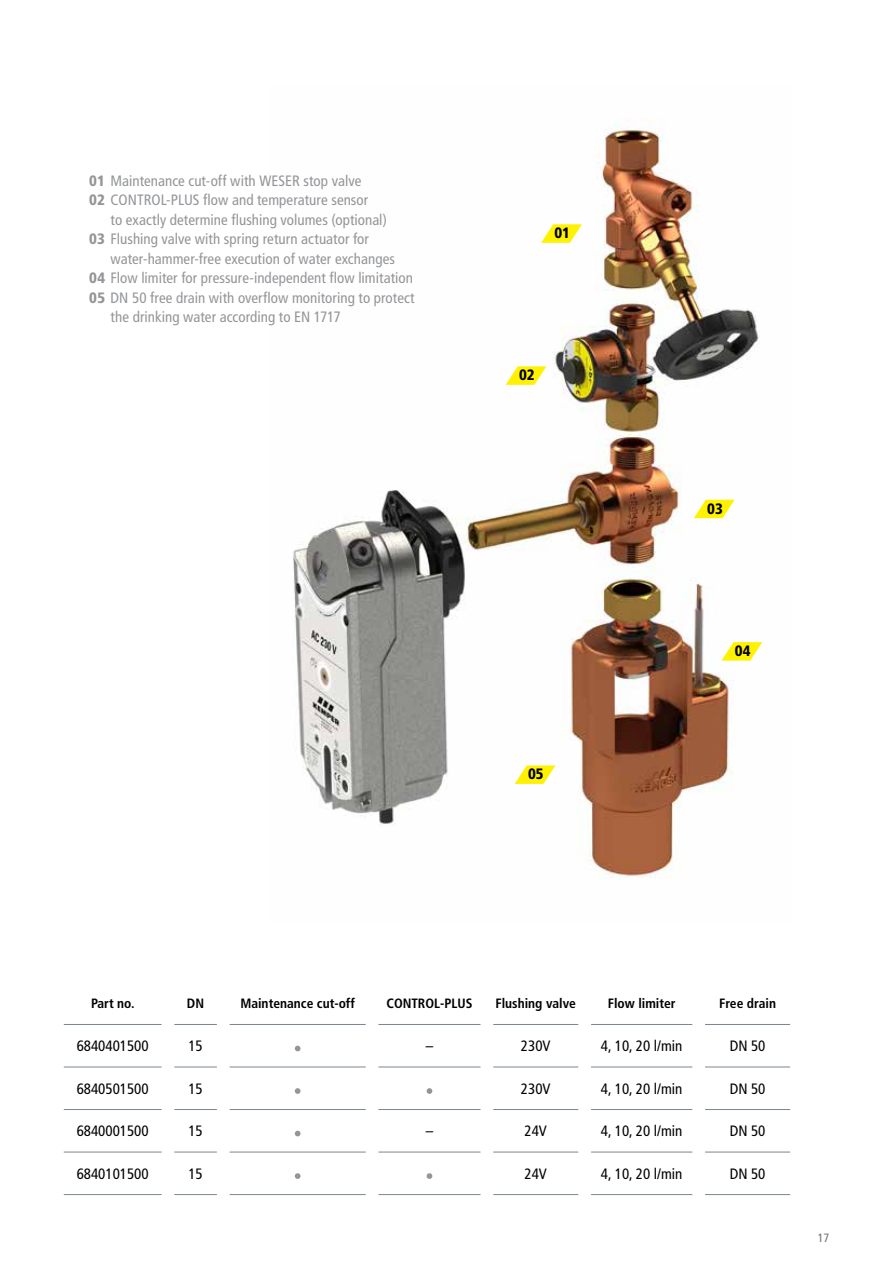
<style>
.page{position:relative;width:893px;height:1263px;background:#fff}
.page>*{position:absolute;margin:0;border:0;box-sizing:border-box;transform-origin:0 0}
.t1{font:condensed 15px "Frutiger";letter-spacing:.005em;color:#939598}
.t2{font:condensed 15px "Frutiger";color:#000}
.t3{font:900 condensed 15px "Frutiger";color:#000}
.t4{font:700 condensed 13.5px "Frutiger";color:#000}
.t5{font:condensed 12px "Frutiger";color:#6d6e71}
.s1{font-weight:900}
</style>
<div class="page">
<img style="left:293px;top:119px;width:470px;height:760px">
<svg style="left:721px;top:642px;width:41px;height:19px"></svg>
<svg style="left:515px;top:765px;width:40px;height:19px"></svg>
<svg style="left:541px;top:224px;width:41px;height:19px"></svg>
<svg style="left:506px;top:366px;width:40px;height:19px"></svg>
<svg style="left:694px;top:500px;width:41px;height:18px"></svg>
<hr style="left:64px;top:1024px;width:98px;height:1px;background:#7a868e">
<hr style="left:64px;top:1066px;width:98px;height:1px;background:#7a868e">
<hr style="left:64px;top:1109px;width:98px;height:1px;background:#7a868e">
<hr style="left:64px;top:1152px;width:98px;height:1px;background:#7a868e">
<hr style="left:64px;top:1194px;width:98px;height:1px;background:#7a868e">
<hr style="left:174px;top:1024px;width:43px;height:1px;background:#7a868e">
<hr style="left:230px;top:1024px;width:136px;height:1px;background:#7a868e">
<hr style="left:378px;top:1024px;width:102px;height:1px;background:#7a868e">
<hr style="left:493px;top:1024px;width:85px;height:1px;background:#7a868e">
<hr style="left:591px;top:1024px;width:101px;height:1px;background:#7a868e">
<hr style="left:705px;top:1024px;width:85px;height:1px;background:#7a868e">
<hr style="left:174px;top:1066px;width:43px;height:1px;background:#7a868e">
<hr style="left:230px;top:1066px;width:136px;height:1px;background:#7a868e">
<hr style="left:378px;top:1066px;width:102px;height:1px;background:#7a868e">
<hr style="left:493px;top:1066px;width:85px;height:1px;background:#7a868e">
<hr style="left:591px;top:1066px;width:101px;height:1px;background:#7a868e">
<hr style="left:705px;top:1066px;width:85px;height:1px;background:#7a868e">
<hr style="left:174px;top:1109px;width:43px;height:1px;background:#7a868e">
<hr style="left:230px;top:1109px;width:136px;height:1px;background:#7a868e">
<hr style="left:378px;top:1109px;width:102px;height:1px;background:#7a868e">
<hr style="left:493px;top:1109px;width:85px;height:1px;background:#7a868e">
<hr style="left:591px;top:1109px;width:101px;height:1px;background:#7a868e">
<hr style="left:705px;top:1109px;width:85px;height:1px;background:#7a868e">
<hr style="left:174px;top:1152px;width:43px;height:1px;background:#7a868e">
<hr style="left:230px;top:1152px;width:136px;height:1px;background:#7a868e">
<hr style="left:378px;top:1152px;width:102px;height:1px;background:#7a868e">
<hr style="left:493px;top:1152px;width:85px;height:1px;background:#7a868e">
<hr style="left:591px;top:1152px;width:101px;height:1px;background:#7a868e">
<hr style="left:705px;top:1152px;width:85px;height:1px;background:#7a868e">
<hr style="left:174px;top:1194px;width:43px;height:1px;background:#7a868e">
<hr style="left:230px;top:1194px;width:136px;height:1px;background:#7a868e">
<hr style="left:378px;top:1194px;width:102px;height:1px;background:#7a868e">
<hr style="left:493px;top:1194px;width:85px;height:1px;background:#7a868e">
<hr style="left:591px;top:1194px;width:101px;height:1px;background:#7a868e">
<hr style="left:705px;top:1194px;width:85px;height:1px;background:#7a868e">
<svg style="left:295px;top:1046px;width:5px;height:5px"></svg>
<svg style="left:295px;top:1088px;width:5px;height:6px"></svg>
<svg style="left:427px;top:1088px;width:5px;height:6px"></svg>
<svg style="left:295px;top:1131px;width:5px;height:5px"></svg>
<svg style="left:295px;top:1173px;width:5px;height:6px"></svg>
<svg style="left:427px;top:1173px;width:5px;height:6px"></svg>
<p class="t1" style="left:89px;top:172px;width:274px"><span class="s1">01</span> Maintenance cut-off with WESER stop valve</p>
<p class="t1" style="left:89px;top:191px;width:281px"><span class="s1">02</span> CONTROL-PLUS flow and temperature sensor</p>
<p class="t1" style="left:111px;top:211px;width:278px">to exactly determine flushing volumes (optional)</p>
<p class="t1" style="left:89px;top:230px;width:281px"><span class="s1">03</span> Flushing valve with spring return actuator for</p>
<p class="t1" style="left:111px;top:250px;width:286px">water-hammer-free execution of water exchanges</p>
<p class="t1" style="left:89px;top:269px;width:325px"><span class="s1">04</span> Flow limiter for pressure-independent flow limitation</p>
<p class="t1" style="left:89px;top:289px;width:327px"><span class="s1">05</span> DN 50 free drain with overflow monitoring to protect</p>
<p class="t1" style="left:111px;top:308px;width:232px">the drinking water according to EN 1717</p>
<p class="t3" style="left:554px;top:224px;width:17px">01</p>
<p class="t3" style="left:519px;top:366px;width:17px">02</p>
<p class="t3" style="left:528px;top:765px;width:17px">05</p>
<p class="t3" style="left:707px;top:499px;width:17px">03</p>
<p class="t3" style="left:735px;top:642px;width:17px">04</p>
<p class="t4" style="left:91px;top:995px;width:45px">Part no.</p>
<p class="t4" style="left:187px;top:995px;width:19px">DN</p>
<p class="t4" style="left:240px;top:995px;width:116px">Maintenance cut-off</p>
<p class="t4" style="left:386px;top:995px;width:87px">CONTROL-PLUS</p>
<p class="t4" style="left:495px;top:995px;width:82px">Flushing valve</p>
<p class="t4" style="left:608px;top:995px;width:69px">Flow limiter</p>
<p class="t4" style="left:719px;top:995px;width:59px">Free drain</p>
<p class="t2" style="left:77px;top:1037px;width:73px">6840401500</p>
<p class="t2" style="left:188px;top:1037px;width:16px">15</p>
<p class="t2" style="left:426px;top:1037px;width:9px">–</p>
<p class="t2" style="left:521px;top:1037px;width:31px">230V</p>
<p class="t2" style="left:601px;top:1037px;width:83px">4, 10, 20 l/min</p>
<p class="t2" style="left:730px;top:1037px;width:37px">DN 50</p>
<p class="t2" style="left:77px;top:1080px;width:73px">6840501500</p>
<p class="t2" style="left:188px;top:1080px;width:16px">15</p>
<p class="t2" style="left:521px;top:1080px;width:31px">230V</p>
<p class="t2" style="left:601px;top:1080px;width:83px">4, 10, 20 l/min</p>
<p class="t2" style="left:730px;top:1080px;width:37px">DN 50</p>
<p class="t2" style="left:77px;top:1122px;width:73px">6840001500</p>
<p class="t2" style="left:188px;top:1122px;width:16px">15</p>
<p class="t2" style="left:426px;top:1122px;width:9px">–</p>
<p class="t2" style="left:525px;top:1122px;width:24px">24V</p>
<p class="t2" style="left:601px;top:1122px;width:83px">4, 10, 20 l/min</p>
<p class="t2" style="left:730px;top:1122px;width:37px">DN 50</p>
<p class="t2" style="left:77px;top:1165px;width:73px">6840101500</p>
<p class="t2" style="left:188px;top:1165px;width:16px">15</p>
<p class="t2" style="left:525px;top:1165px;width:24px">24V</p>
<p class="t2" style="left:601px;top:1165px;width:83px">4, 10, 20 l/min</p>
<p class="t2" style="left:730px;top:1165px;width:37px">DN 50</p>
<p class="t5" style="left:818px;top:1230px;width:13px">17</p>
</div>
